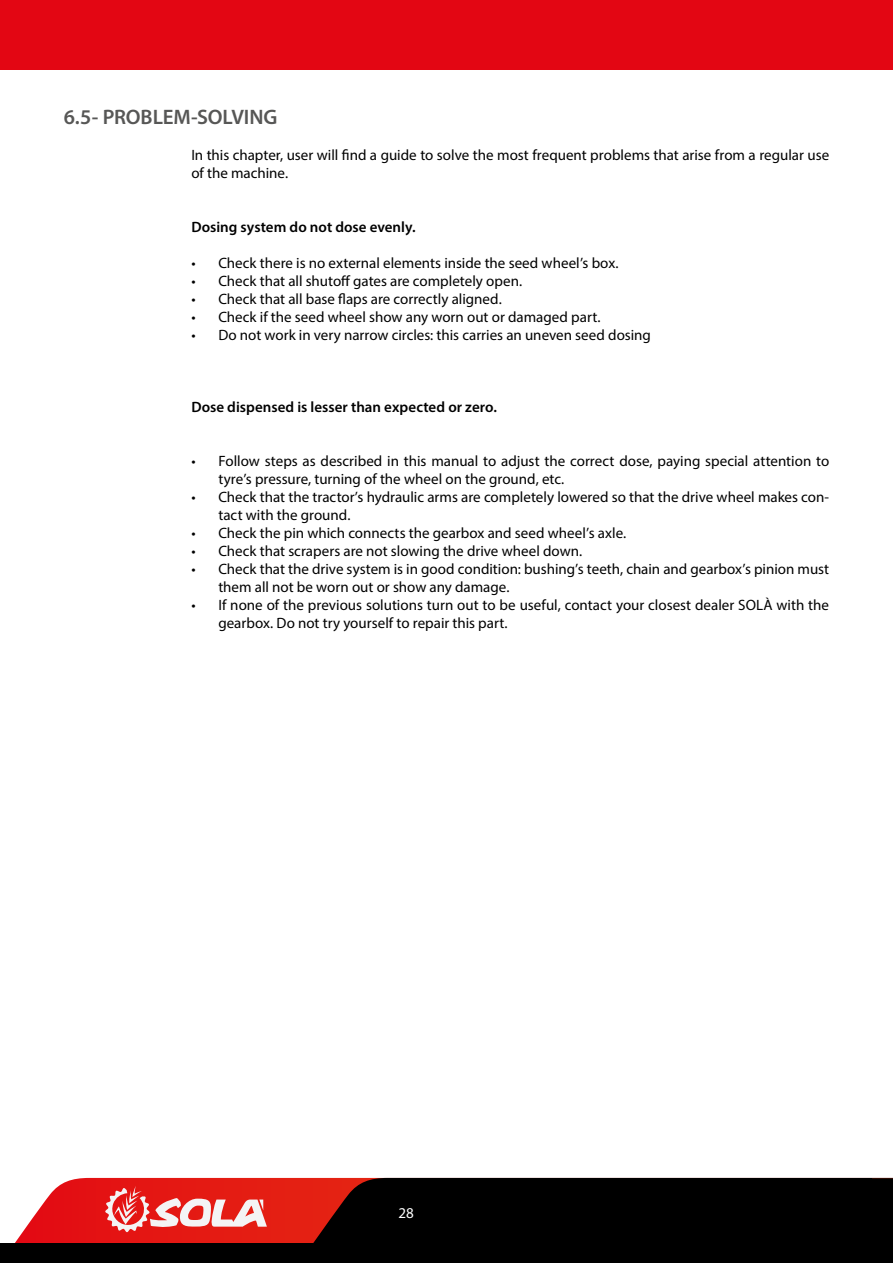
<style>
.page{position:relative;width:893px;height:1263px;background:#fff}
.page>*{position:absolute;margin:0;border:0;box-sizing:border-box;transform-origin:0 0}
.t1{font:600 21px "Myriad Pro";letter-spacing:-.005em;color:#575756}
.t2{font:15px/18px "Myriad Pro";color:#000}
.t3{font:600 15px "Myriad Pro";color:#000}
.t4{font:15px "Myriad Pro";color:#fff}
</style>
<div class="page">
<svg style="left:15px;top:1178px;width:290px;height:65px;background:#e73634"></svg>
<svg style="left:105px;top:1186px;width:162px;height:46px"></svg>
<div style="left:0;top:1243px;width:893px;height:20px;background:#000"></div>
<div style="left:305px;top:1178px;width:588px;height:65px;background:#000"></div>
<div style="left:0;top:0;width:893px;height:70px;background:#e30613"></div>
<h1 class="t1" style="left:64px;top:104px;width:215px">6.5- PROBLEM-SOLVING</h1>
<p class="t2" style="left:191px;top:146px;width:639px">In this chapter, user will find a guide to solve the most frequent problems that arise from a regular use of the machine.</p>
<p class="t3" style="left:191px;top:218px;width:226px">Dosing system do not dose evenly.</p>
<p class="t2" style="left:191px;top:254px;width:429px">• Check there is no external elements inside the seed wheel’s box.</p>
<p class="t2" style="left:191px;top:272px;width:332px">• Check that all shutoff gates are completely open.</p>
<p class="t2" style="left:191px;top:290px;width:312px">• Check that all base flaps are correctly aligned.</p>
<p class="t2" style="left:191px;top:308px;width:411px">• Check if the seed wheel show any worn out or damaged part.</p>
<p class="t2" style="left:191px;top:326px;width:461px">• Do not work in very narrow circles: this carries an uneven seed dosing</p>
<p class="t3" style="left:191px;top:398px;width:307px">Dose dispensed is lesser than expected or zero.</p>
<p class="t2" style="left:218px;top:452px;width:612px;text-indent:-27px">• Follow steps as described in this manual to adjust the correct dose, paying special attention to tyre’s pressure, turning of the wheel on the ground, etc.</p>
<p class="t2" style="left:218px;top:488px;width:612px;text-indent:-27px">• Check that the tractor’s hydraulic arms are completely lowered so that the drive wheel makes con&shy;tact with the ground.</p>
<p class="t2" style="left:191px;top:524px;width:436px">• Check the pin which connects the gearbox and seed wheel’s axle.</p>
<p class="t2" style="left:191px;top:542px;width:392px">• Check that scrapers are not slowing the drive wheel down.</p>
<p class="t2" style="left:218px;top:560px;width:612px;text-indent:-27px">• Check that the drive system is in good condition: bushing’s teeth, chain and gearbox’s pinion must them all not be worn out or show any damage.</p>
<p class="t2" style="left:218px;top:596px;width:612px;text-indent:-27px">• If none of the previous solutions turn out to be useful, contact your closest dealer SOLÀ with the gearbox. Do not try yourself to repair this part.</p>
<p class="t4" style="left:399px;top:1203px;width:17px">28</p>
</div>
